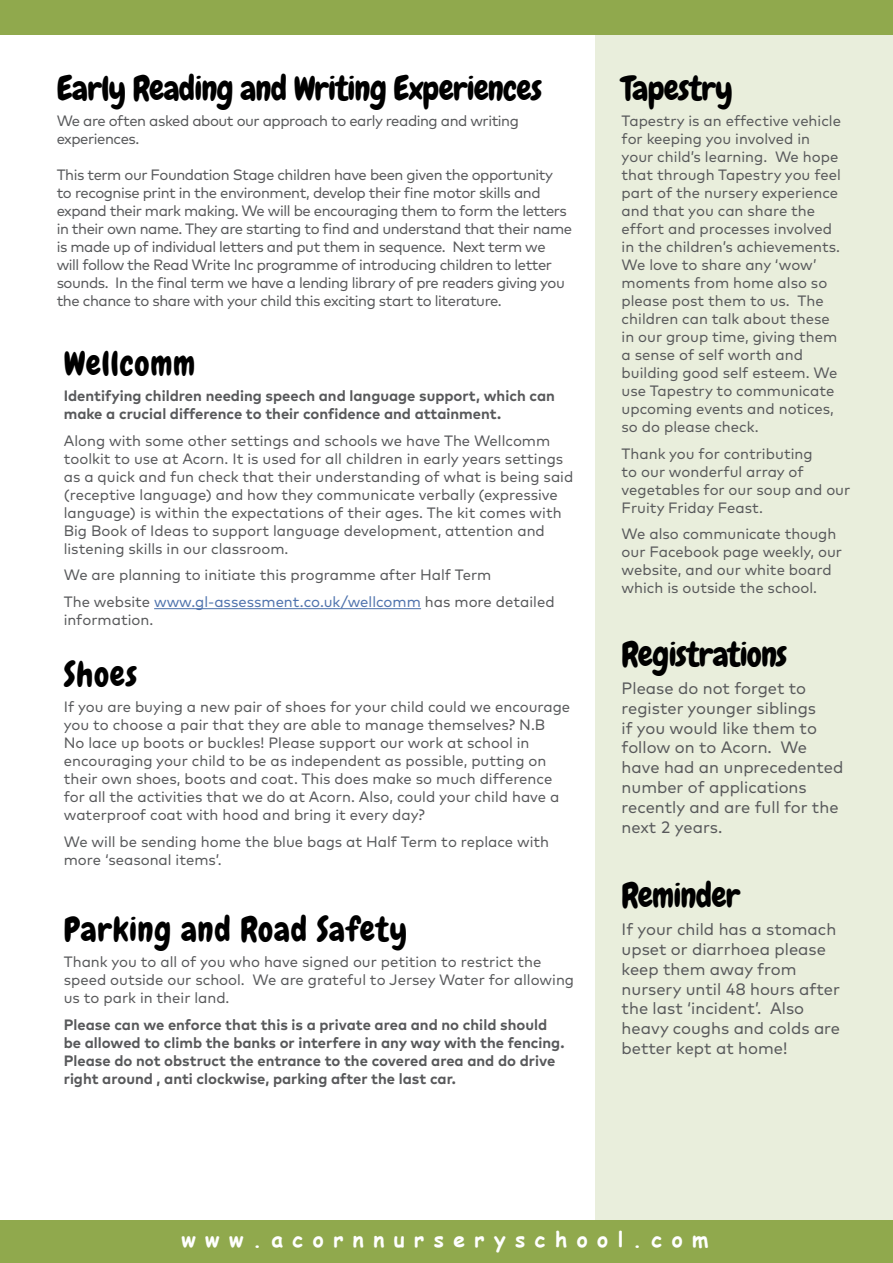
<style>
.page{position:relative;width:893px;height:1263px;background:#fff}
.page>*{position:absolute;margin:0;border:0;box-sizing:border-box;transform-origin:0 0}
.t1{font:33.75px "Chewy";letter-spacing:-.02em;color:#000}
.t2{font:33.75px "Chewy";letter-spacing:.025em;color:#000}
.t3{font:33.75px "Chewy";letter-spacing:.015em;color:#000}
.t4{font:700 21px "Comic Sans MS";letter-spacing:.45em;color:#fff}
.t5{font:16.5px/19.8px "Mark";color:#58595b}
.t6{font:15px/18px "Mark";color:#58595b}
.t7{font:15px/18px "Mark";letter-spacing:-.03em;color:#58595b}
.t8{font:700 15px/18px "Mark";color:#58595b}
.s1{color:#4f73ad}
</style>
<div class="page">
<div style="left:595px;top:35px;width:298px;height:1185px;background:#e9eedc"></div>
<div style="left:0;top:0;width:893px;height:34px;background:#90a94d"></div>
<hr style="left:154px;top:608px;width:267px;height:1px;background:#4f73ad">
<div style="left:0;top:1220px;width:143px;height:43px;background:#90a94d"></div>
<div style="left:118px;top:1220px;width:775px;height:43px;background:#90a94d"></div>
<h1 class="t1" style="left:57px;top:66px;width:487px">Early Reading and Writing Experiences</h1>
<p class="t7" style="left:57px;top:112px;width:464px">We are often asked about our approach to early reading and writing experiences.</p>
<p class="t7" style="left:57px;top:166px;width:517px">This term our Foundation Stage children have been given the opportunity to recognise print in the environment, develop their fine motor skills and expand their mark making. We will be encouraging them to form the letters in their own name. They are starting to find and understand that their name is made up of individual letters and put them in sequence. Next term we will follow the Read Write Inc programme of introducing children to letter sounds. In the final term we have a lending library of pre readers giving you the chance to share with your child this exciting start to literature.</p>
<h1 class="t3" style="left:64px;top:342px;width:133px">Wellcomm</h1>
<p class="t8" style="left:64px;top:387px;width:493px">Identifying children needing speech and language support, which can make a crucial difference to their confidence and attainment.</p>
<p class="t6" style="left:64px;top:431px;width:511px">Along with some other settings and schools we have The Wellcomm toolkit to use at Acorn. It is used for all children in early years settings as a quick and fun check that their understanding of what is being said (receptive language) and how they communicate verbally (expressive language) is within the expectations of their ages. The kit comes with Big Book of Ideas to support language development, attention and listening skills in our classroom.</p>
<p class="t6" style="left:64px;top:562px;width:492px;line-height:26.5px">We are planning to initiate this programme after Half Term<br>The website <span class="s1">www.gl-assessment.co.uk/wellcomm</span> has more detailed</p>
<p class="t6" style="left:64px;top:610px;width:91px">information.</p>
<h1 class="t1" style="left:64px;top:652px;width:75px">Shoes</h1>
<p class="t6" style="left:64px;top:698px;width:508px">If you are buying a new pair of shoes for your child could we encourage you to choose a pair that they are able to manage themselves? N.B<br>No lace up boots or buckles! Please support our work at school in encouraging your child to be as independent as possible, putting on their own shoes, boots and coat. This does make so much difference for all the activities that we do at Acorn. Also, could your child have a waterproof coat with hood and bring it every day?</p>
<p class="t6" style="left:64px;top:832px;width:487px">We will be sending home the blue bags at Half Term to replace with more ‘seasonal items’.</p>
<h1 class="t2" style="left:64px;top:908px;width:345px">Parking and Road Safety</h1>
<p class="t6" style="left:64px;top:953px;width:512px">Thank you to all of you who have signed our petition to restrict the speed outside our school. We are grateful to Jersey Water for allowing us to park in their land.</p>
<p class="t8" style="left:64px;top:1015px;width:502px">Please can we enforce that this is a private area and no child should be allowed to climb the banks or interfere in any way with the fencing.<br>Please do not obstruct the entrance to the covered area and do drive right around , anti clockwise, parking after the last car.</p>
<h1 class="t1" style="left:622px;top:66px;width:113px">Tapestry</h1>
<p class="t6" style="left:622px;top:112px;width:221px">Tapestry is an effective vehicle for keeping you involved in your child’s learning. We hope that through Tapestry you feel part of the nursery experience and that you can share the effort and processes involved in the children’s achievements.<br>We love to share any ‘wow’ moments from home also so please post them to us. The children can talk about these in our group time, giving them a sense of self worth and building good self esteem. We use Tapestry to communicate upcoming events and notices, so do please check.</p>
<p class="t6" style="left:622px;top:444px;width:230px">Thank you for contributing<br>to our wonderful array of vegetables for our soup and our<br>Fruity Friday Feast.</p>
<p class="t6" style="left:622px;top:525px;width:222px">We also communicate though our Facebook page weekly, our website, and our white board which is outside the school.</p>
<h1 class="t1" style="left:622px;top:633px;width:167px">Registrations</h1>
<p class="t5" style="left:622px;top:678px;width:223px">Please do not forget to register younger siblings<br>if you would like them to follow on to Acorn. We have had an unprecedented number of applications recently and are full for the next 2 years.</p>
<h1 class="t1" style="left:622px;top:874px;width:120px">Reminder</h1>
<p class="t5" style="left:622px;top:919px;width:220px">If your child has a stomach upset or diarrhoea please keep them away from nursery until 48 hours after the last ‘incident’. Also heavy coughs and colds are better kept at home!</p>
<h2 class="t4" style="left:183px;top:1222px;width:528px">www.acornnurseryschool.com</h2>
</div>
